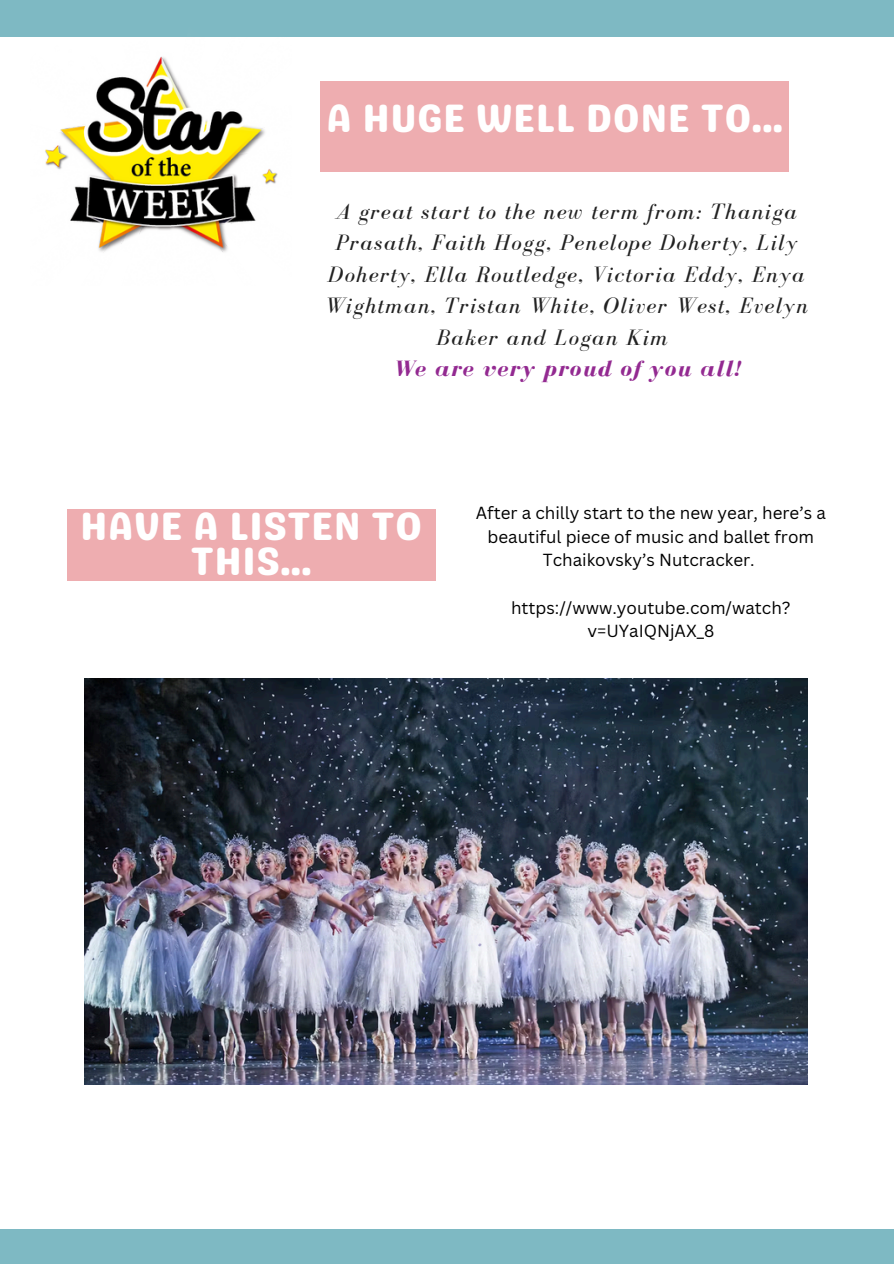
<style>
.page{position:relative;width:894px;height:1264px;background:#fff}
.page>*{position:absolute;margin:0;border:0;box-sizing:border-box;transform-origin:0 0}
.t1{font:39.45px/34.8px "Genty Sans";letter-spacing:.01em;color:#fff;text-align:center}
.t2{font:italic 22.8px "Bodoni FLF";letter-spacing:.06em;color:#222}
.t3{font:italic 700 22.8px "Bodoni FLF";letter-spacing:.06em;color:#932a91}
.t4{font:16.95px/23.7px "Canva Sans";color:#000;text-align:center}
</style>
<div class="page">
<div style="left:0;top:1229px;width:893px;height:34px;background:#7eb9c3"></div>
<div style="left:0;top:0;width:893px;height:37px;background:#7eb9c3"></div>
<img style="left:45px;top:56px;width:233px;height:196px">
<div style="left:320px;top:81px;width:468px;height:90px;background:#eeadb0"></div>
<div style="left:67px;top:509px;width:368px;height:71px;background:#eeadb0"></div>
<img style="left:85px;top:678px;width:722px;height:406px">
<p class="t1" style="left:326px;top:101px;width:458px">A HUGE WELL DONE TO...</p>
<p class="t2" style="left:335px;top:199px;width:462px">A great start to the new term from: Thaniga</p>
<p class="t2" style="left:335px;top:230px;width:463px">Prasath, Faith Hogg, Penelope Doherty, Lily</p>
<p class="t2" style="left:328px;top:262px;width:478px">Doherty, Ella Routledge, Victoria Eddy, Enya</p>
<p class="t2" style="left:324px;top:293px;width:484px">Wightman, Tristan White, Oliver West, Evelyn</p>
<p class="t2" style="left:436px;top:325px;width:233px">Baker and Logan Kim</p>
<p class="t3" style="left:393px;top:357px;width:348px">We are very proud of you all!</p>
<p class="t1" style="left:80px;top:509px;width:343px">HAVE A LISTEN TO<br>THIS...</p>
<h1 class="t4" style="left:475px;top:500px;width:351px">After a chilly start to the new year, here’s a beautiful piece of music and ballet from<br>Tchaikovsky’s Nutcracker.</h1>
<h2 class="t4" style="left:511px;top:595px;width:281px">https://www.youtube.com/watch? v=UYaIQNjAX_8</h2>
</div>
